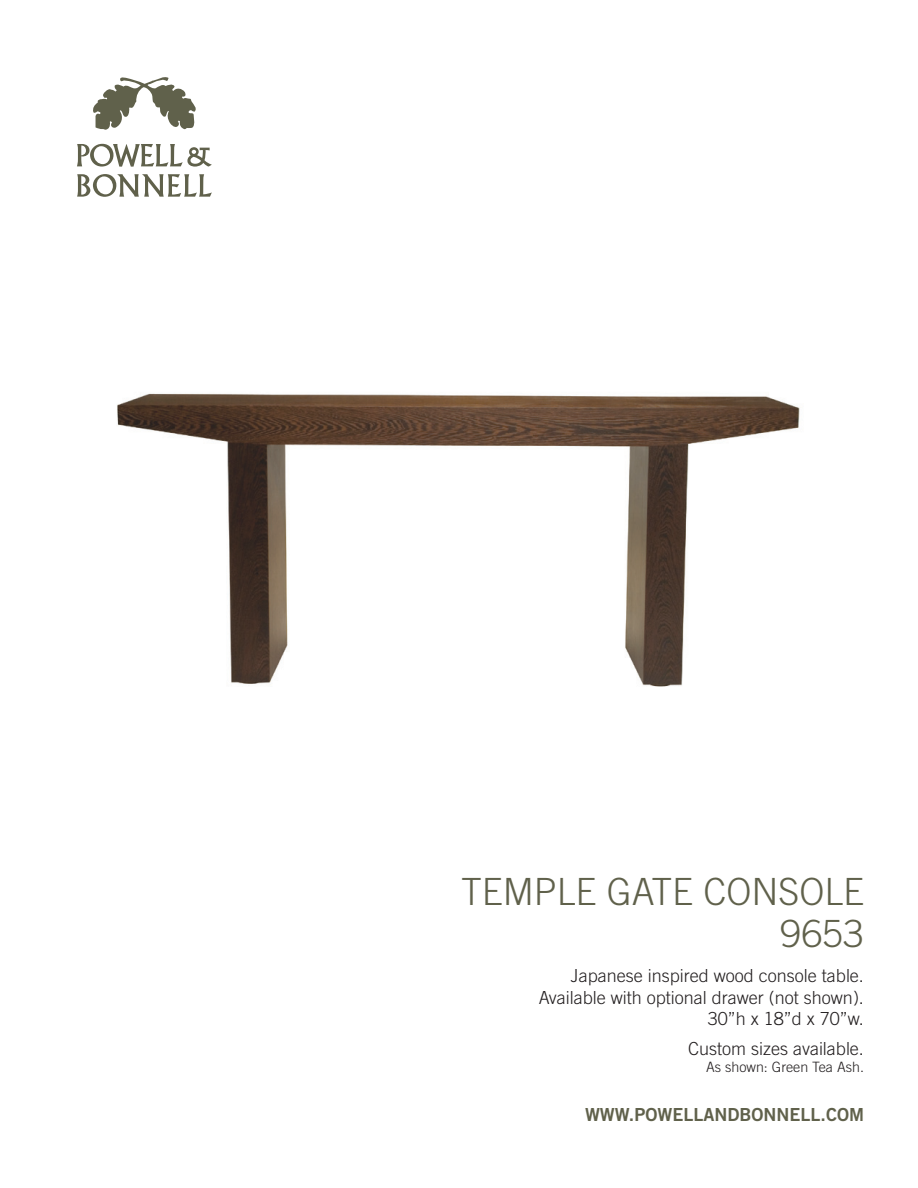
<style>
.page{position:relative;width:918px;height:1188px;background:#fff}
.page>*{position:absolute;margin:0;border:0;box-sizing:border-box;transform-origin:0 0}
.product{font:300 37.5px "Trade Gothic";color:#60614b}
.measurement_etc{font:300 18px "Trade Gothic";color:#231f20}
.URL{font:18px "Trade Gothic Bold Two";color:#60614b}
.t1{font:300 14.25px "Trade Gothic";color:#231f20}
</style>
<div class="page">
<img style="left:117px;top:393px;width:683px;height:294px">
<svg style="left:93px;top:77px;width:103px;height:53px"></svg>
<svg style="left:77px;top:144px;width:135px;height:23px"></svg>
<svg style="left:77px;top:174px;width:135px;height:23px"></svg>
<p class="product" style="left:461px;top:869px;width:404px">TEMPLE GATE CONSOLE</p>
<p class="product" style="left:781px;top:911px;width:85px">9653</p>
<p class="measurement_etc" style="left:571px;top:965px;width:295px">Japanese inspired wood console table.</p>
<p class="measurement_etc" style="left:539px;top:986px;width:327px">Available with optional drawer (not shown).</p>
<p class="measurement_etc" style="left:708px;top:1008px;width:158px">30”h x 18”d x 70”w.</p>
<p class="measurement_etc" style="left:688px;top:1038px;width:177px">Custom sizes available.</p>
<p class="t1" style="left:706px;top:1058px;width:159px">As shown: Green Tea Ash.</p>
<p class="URL" style="left:585px;top:1103px;width:280px">WWW.POWELLANDBONNELL.COM</p>
</div>
